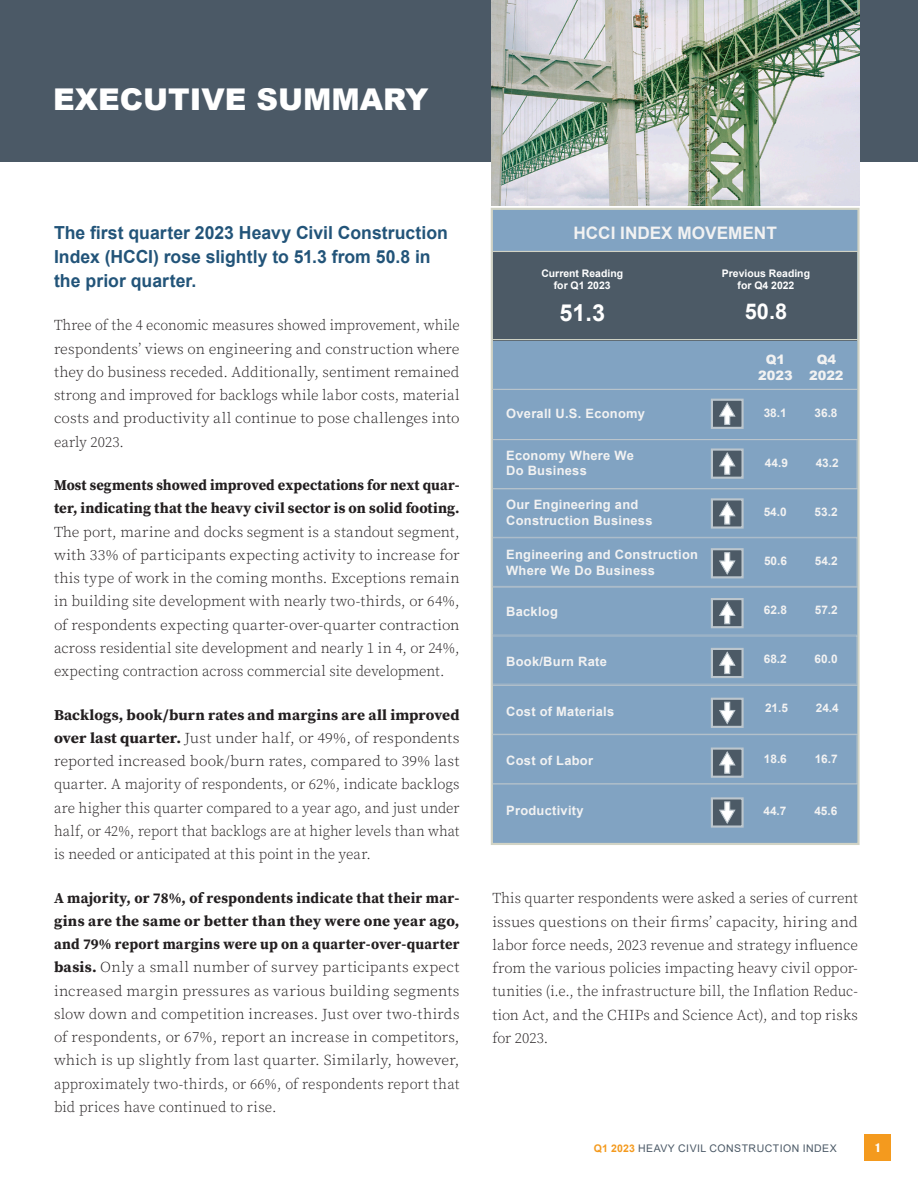
<style>
.page{position:relative;width:918px;height:1188px;background:#fff}
.page>*{position:absolute;margin:0;border:0;box-sizing:border-box;transform-origin:0 0}
.Cover_Page_Header{font:900 30px "Arial";color:#fff}
.t1{font:700 23.4px "Arial";color:#fff}
.t2{font:700 21.75px "Arial";color:#fff}
.Bullets1{font:700 18px/24px "Arial";color:#225479}
.t3{font:700 17.25px "Arial";color:#f2f2f2}
.Bullets1-2{font:300 15px/23.2px "Source Serif Pro";letter-spacing:.005em;color:#231f20;text-align:justify}
.Bullets1-3{font:300 15px/23.2px "Source Serif Pro";letter-spacing:.005em;color:#231f20;text-align:justify;scale:1.06 1}
.Bullets1-4{font:300 15px/23.2px "Source Serif Pro";letter-spacing:.005em;color:#231f20;text-align:justify;scale:.96 1}
.t4{font:700 12.9px/15.5px "Arial";letter-spacing:.02em;color:#f2f2f2}
.t5{font:900 12.9px/15.5px "Arial";color:#f2f2f2;text-align:center}
.t6{font:800 12px "Public Sans";color:#fff}
.t7{font:700 11.85px "Arial";color:#f2f2f2}
.t8{font:700 10.5px/12.5px "Arial";color:#fff;text-align:center}
.t9{font:10.5px "Arial";letter-spacing:.045em;color:#4b5966}
.s1{font-weight:700}
.s2{font-weight:700;color:#f49a1e}
</style>
<div class="page">
<div style="left:865px;top:1135px;width:26px;height:26px;background:#f49a1e"></div>
<div style="left:0;top:0;width:918px;height:162px;background:#4b5966"></div>
<img style="left:491px;top:0;width:368px;height:206px">
<div style="left:492px;top:209px;width:366px;height:635px;background:#81a3c2"></div>
<div style="left:491px;top:208px;width:369px;height:637px;border:2px solid #d1d3c5"></div>
<hr style="left:493px;top:389px;width:365px;height:1px;background:#bcc6cd">
<hr style="left:493px;top:439px;width:365px;height:1px;background:#bcc6cd">
<hr style="left:493px;top:488px;width:365px;height:1px;background:#bcc6cd">
<hr style="left:493px;top:537px;width:365px;height:1px;background:#bcc6cd">
<hr style="left:493px;top:586px;width:365px;height:2px;background:#bcc6cd">
<hr style="left:493px;top:636px;width:365px;height:1px;background:#bcc6cd">
<hr style="left:493px;top:685px;width:365px;height:1px;background:#bcc6cd">
<hr style="left:493px;top:734px;width:365px;height:1px;background:#bcc6cd">
<hr style="left:493px;top:783px;width:365px;height:1px;background:#bcc6cd">
<div style="left:492px;top:537px;width:365px;height:50px;border:1px solid #bcc6cd"></div>
<div style="left:493px;top:635px;width:364px;height:49px;background:#81a3c2"></div>
<div style="left:492px;top:634px;width:365px;height:51px;border:1px solid #bcc6cd"></div>
<div style="left:492px;top:734px;width:365px;height:50px;border:1px solid #bcc6cd"></div>
<div style="left:712px;top:599px;width:31px;height:28px;background:#4c5a66"></div>
<div style="left:711px;top:598px;width:33px;height:30px;border:2px solid #bcc6cd"></div>
<svg style="left:718px;top:600px;width:18px;height:25px"></svg>
<div style="left:493px;top:251px;width:364px;height:89px;background:#4c5a66"></div>
<hr style="left:493px;top:251px;width:365px;height:1px;background:#d1d3c5">
<hr style="left:493px;top:339px;width:365px;height:1px;background:#d1d3c5">
<div style="left:712px;top:749px;width:31px;height:28px;background:#4c5a66"></div>
<div style="left:711px;top:748px;width:33px;height:30px;border:2px solid #bcc6cd"></div>
<svg style="left:718px;top:750px;width:18px;height:24px"></svg>
<div style="left:712px;top:549px;width:31px;height:28px;background:#4c5a66"></div>
<div style="left:711px;top:548px;width:33px;height:30px;border:2px solid #bcc6cd"></div>
<svg style="left:718px;top:552px;width:19px;height:24px"></svg>
<div style="left:712px;top:499px;width:31px;height:29px;background:#4c5a66"></div>
<div style="left:711px;top:498px;width:33px;height:31px;border:2px solid #bcc6cd"></div>
<svg style="left:719px;top:502px;width:17px;height:23px"></svg>
<div style="left:712px;top:450px;width:31px;height:28px;background:#4c5a66"></div>
<div style="left:711px;top:448px;width:33px;height:31px;border:2px solid #bcc6cd"></div>
<svg style="left:719px;top:452px;width:17px;height:23px"></svg>
<div style="left:712px;top:400px;width:31px;height:28px;background:#4c5a66"></div>
<div style="left:711px;top:399px;width:33px;height:30px;border:2px solid #bcc6cd"></div>
<svg style="left:718px;top:401px;width:18px;height:24px"></svg>
<div style="left:712px;top:649px;width:31px;height:28px;background:#4c5a66"></div>
<div style="left:711px;top:648px;width:33px;height:30px;border:2px solid #bcc6cd"></div>
<svg style="left:718px;top:650px;width:18px;height:25px"></svg>
<div style="left:712px;top:699px;width:31px;height:28px;background:#4c5a66"></div>
<div style="left:711px;top:698px;width:33px;height:30px;border:2px solid #bcc6cd"></div>
<svg style="left:718px;top:701px;width:19px;height:25px"></svg>
<div style="left:712px;top:798px;width:31px;height:29px;background:#4c5a66"></div>
<div style="left:711px;top:797px;width:33px;height:31px;border:2px solid #bcc6cd"></div>
<svg style="left:719px;top:801px;width:17px;height:23px"></svg>
<p class="Cover_Page_Header" style="left:53px;top:78px;width:377px">EXECUTIVE SUMMARY</p>
<p class="Bullets1" style="left:54px;top:221px;width:396px">The first quarter 2023 Heavy Civil Construction<br>Index (HCCI) rose slightly to 51.3 from 50.8 in the prior quarter.</p>
<p class="Bullets1-4" style="left:54px;top:314px;width:424px">Three of the 4 economic measures showed improvement, while respondents’ views on engineering and construction where they do business receded. Additionally, sentiment remained strong and improved for backlogs while labor costs, material costs and productivity all continue to pose challenges into early 2023.</p>
<p class="Bullets1-2" style="left:54px;top:474px;width:407px"><span class="s1">Most segments showed improved expectations for next quar&shy;ter, indicating that the heavy civil sector is on solid footing.<br></span>The port, marine and docks segment is a standout segment, with 33% of participants expecting activity to increase for this type of work in the coming months. Exceptions remain in building site development with nearly two-thirds, or 64%, of respondents expecting quarter-over-quarter contraction across residential site development and nearly 1 in 4, or 24%, expecting contraction across commercial site development.</p>
<p class="Bullets1-3" style="left:54px;top:703px;width:384px"><span class="s1">Backlogs, book/burn rates and margins are all improved over last quarter.</span> Just under half, or 49%, of respondents reported increased book/burn rates, compared to 39% last quarter. A majority of respondents, or 62%, indicate backlogs are higher this quarter compared to a year ago, and just under half, or 42%, report that backlogs are at higher levels than what is needed or anticipated at this point in the year.</p>
<p class="Bullets1-2" style="left:54px;top:886px;width:407px"><span class="s1">A majority, or 78%, of respondents indicate that their mar&shy;gins are the same or better than they were one year ago, and 79% report margins were up on a quarter-over-quarter basis.</span> Only a small number of survey participants expect increased margin pressures as various building segments slow down and competition increases. Just over two-thirds of respondents, or 67%, report an increase in competitors, which is up slightly from last quarter. Similarly, however, approximately two-thirds, or 66%, of respondents report that bid prices have continued to rise.</p>
<p class="t3" style="left:573px;top:221px;width:205px">HCCI INDEX MOVEMENT</p>
<p class="t8" style="left:541px;top:267px;width:83px">Current Reading for Q1 2023</p>
<p class="t1" style="left:559px;top:296px;width:47px">51.3</p>
<p class="t4" style="left:506px;top:406px;width:140px">Overall U.S. Economy</p>
<p class="t4" style="left:506px;top:448px;width:129px">Economy Where We<br>Do Business</p>
<p class="t4" style="left:506px;top:497px;width:148px">Our Engineering and<br>Construction Business</p>
<p class="t4" style="left:506px;top:547px;width:193px">Engineering and Construction<br>Where We Do Business</p>
<p class="t4" style="left:506px;top:604px;width:53px">Backlog</p>
<p class="t4" style="left:506px;top:654px;width:102px">Book/Burn Rate</p>
<p class="t4" style="left:506px;top:704px;width:110px">Cost of Materials</p>
<p class="t4" style="left:506px;top:753px;width:88px">Cost of Labor</p>
<p class="t4" style="left:506px;top:803px;width:79px">Productivity</p>
<p class="t8" style="left:722px;top:267px;width:90px">Previous Reading for Q4 2022</p>
<p class="t2" style="left:745px;top:296px;width:44px">50.8</p>
<p class="t5" style="left:758px;top:351px;width:36px">Q1<br>2023</p>
<p class="t5" style="left:809px;top:351px;width:36px">Q4<br>2022</p>
<p class="t7" style="left:764px;top:404px;width:25px">38.1</p>
<p class="t7" style="left:815px;top:404px;width:25px">36.8</p>
<p class="t7" style="left:765px;top:454px;width:25px">44.9</p>
<p class="t7" style="left:816px;top:454px;width:25px">43.2</p>
<p class="t7" style="left:764px;top:504px;width:25px">54.0</p>
<p class="t7" style="left:815px;top:504px;width:25px">53.2</p>
<p class="t7" style="left:764px;top:553px;width:25px">50.6</p>
<p class="t7" style="left:815px;top:553px;width:25px">54.2</p>
<p class="t7" style="left:764px;top:602px;width:25px">62.8</p>
<p class="t7" style="left:815px;top:602px;width:25px">57.2</p>
<p class="t7" style="left:764px;top:651px;width:25px">68.2</p>
<p class="t7" style="left:815px;top:651px;width:25px">60.0</p>
<p class="t7" style="left:765px;top:700px;width:25px">21.5</p>
<p class="t7" style="left:816px;top:700px;width:25px">24.4</p>
<p class="t7" style="left:764px;top:751px;width:25px">18.6</p>
<p class="t7" style="left:815px;top:751px;width:25px">16.7</p>
<p class="t7" style="left:764px;top:802px;width:25px">44.7</p>
<p class="t7" style="left:814px;top:802px;width:25px">45.6</p>
<p class="Bullets1-2" style="left:492px;top:887px;width:367px">This quarter respondents were asked a series of current issues questions on their firms’ capacity, hiring and labor force needs, 2023 revenue and strategy influence from the various policies impacting heavy civil oppor&shy;tunities (i.e., the infrastructure bill, the Inflation Reduc&shy;tion Act, and the CHIPs and Science Act), and top risks for 2023.</p>
<p class="t9" style="left:594px;top:1141px;width:244px"><span class="s2">Q1 2023</span> HEAVY CIVIL CONSTRUCTION INDEX</p>
<p class="t6" style="left:875px;top:1139px;width:7px">1</p>
</div>
